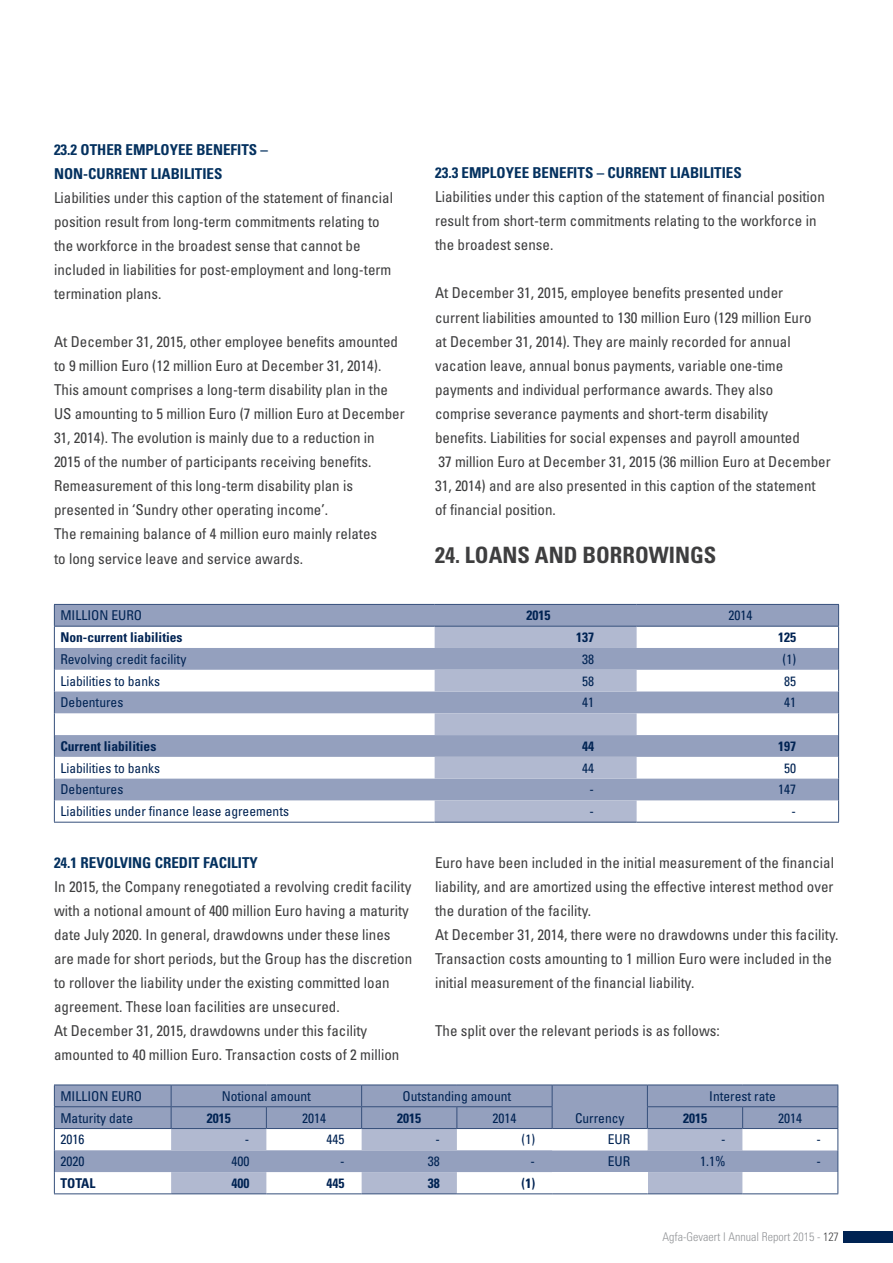
<style>
.page{position:relative;width:893px;height:1263px;background:#fff}
.page>*{position:absolute;margin:0;border:0;box-sizing:border-box;transform-origin:0 0}
.TITEL_1{font:700 condensed 22.5px "Univers LT Std";color:#3e3e3f}
.TITEL_1-2{font:condensed 15px/24px "Univers LT Std";color:#3e3e3f}
.TITEL_2{font:700 condensed 15px/24px "Univers LT Std";color:#04315f}
.TABEL{font:condensed 13.5px "Univers LT Std";color:#002353}
.TABEL-2{font:700 condensed 13.5px "Univers LT Std";color:#002353}
.t1{font:300 condensed 12px "Univers LT Std";color:#939598}
.s1{color:#3e3e3f}
</style>
<div class="page">
<div style="left:844px;top:1231px;width:49px;height:12px;background:#002353"></div>
<svg style="left:55px;top:605px;width:783px;height:195px;fill:#94a0be"></svg>
<svg style="left:435px;top:627px;width:202px;height:195px;background:#a4aec8"></svg>
<hr style="left:54px;top:604px;width:381px;height:1px;background:#354f7b">
<hr style="left:435px;top:604px;width:202px;height:1px;background:#354f7b">
<hr style="left:637px;top:604px;width:202px;height:1px;background:#354f7b">
<svg style="left:54px;top:605px;width:1px;height:217px"></svg>
<svg style="left:838px;top:605px;width:1px;height:217px"></svg>
<hr style="left:54px;top:822px;width:381px;height:1px;background:#354f7b">
<hr style="left:435px;top:822px;width:202px;height:1px;background:#354f7b">
<hr style="left:637px;top:822px;width:202px;height:1px;background:#354f7b">
<hr style="left:54px;top:626px;width:381px;height:1px;background:#354f7b">
<hr style="left:435px;top:626px;width:202px;height:1px;background:#354f7b">
<hr style="left:637px;top:626px;width:202px;height:1px;background:#354f7b">
<svg style="left:55px;top:1085px;width:116px;height:87px;fill:#94a0be"></svg>
<hr style="left:54px;top:1106px;width:117px;height:1px;background:#354f7b">
<hr style="left:54px;top:1084px;width:117px;height:1px;background:#354f7b">
<hr style="left:171px;top:1084px;width:95px;height:1px;background:#354f7b">
<hr style="left:266px;top:1084px;width:96px;height:1px;background:#354f7b">
<hr style="left:362px;top:1084px;width:95px;height:1px;background:#354f7b">
<hr style="left:457px;top:1084px;width:95px;height:1px;background:#354f7b">
<hr style="left:552px;top:1084px;width:95px;height:1px;background:#354f7b">
<hr style="left:647px;top:1084px;width:96px;height:1px;background:#354f7b">
<hr style="left:743px;top:1084px;width:95px;height:1px;background:#354f7b">
<svg style="left:54px;top:1085px;width:1px;height:108px"></svg>
<svg style="left:171px;top:1085px;width:667px;height:108px"></svg>
<hr style="left:54px;top:1193px;width:117px;height:1px;background:#354f7b">
<hr style="left:171px;top:1193px;width:95px;height:1px;background:#354f7b">
<hr style="left:266px;top:1193px;width:96px;height:1px;background:#354f7b">
<hr style="left:362px;top:1193px;width:95px;height:1px;background:#354f7b">
<hr style="left:457px;top:1193px;width:95px;height:1px;background:#354f7b">
<hr style="left:552px;top:1193px;width:95px;height:1px;background:#354f7b">
<hr style="left:647px;top:1193px;width:96px;height:1px;background:#354f7b">
<hr style="left:743px;top:1193px;width:95px;height:1px;background:#354f7b">
<hr style="left:54px;top:1128px;width:117px;height:1px;background:#354f7b">
<hr style="left:171px;top:1128px;width:95px;height:1px;background:#354f7b">
<hr style="left:266px;top:1128px;width:96px;height:1px;background:#354f7b">
<hr style="left:362px;top:1128px;width:95px;height:1px;background:#354f7b">
<hr style="left:457px;top:1128px;width:95px;height:1px;background:#354f7b">
<hr style="left:647px;top:1128px;width:96px;height:1px;background:#354f7b">
<hr style="left:743px;top:1128px;width:95px;height:1px;background:#354f7b">
<hr style="left:552px;top:1128px;width:95px;height:1px;background:#354f7b">
<p class="TITEL_2" style="left:54px;top:138px;width:216px">23.2 OTHER EMPLOYEE BENEFITS –<br>NON-CURRENT LIABILITIES</p>
<p class="TITEL_1-2" style="left:54px;top:186px;width:341px">Liabilities under this caption of the statement of financial position result from long-term commitments relating to the workforce in the broadest sense that cannot be included in liabilities for post-employment and long-term termination plans.</p>
<p class="TITEL_1-2" style="left:54px;top:330px;width:352px">At December 31, 2015, other employee benefits amounted to 9 million Euro (12 million Euro at December 31, 2014).<br>This amount comprises a long-term disability plan in the US amounting to 5 million Euro (7 million Euro at December 31, 2014). The evolution is mainly due to a reduction in 2015 of the number of participants receiving benefits.<br>Remeasurement of this long-term disability plan is presented in ‘Sundry other operating income’.<br>The remaining balance of 4 million euro mainly relates<br>to long service leave and service awards.</p>
<p class="TITEL_2" style="left:435px;top:161px;width:308px">23.3 EMPLOYEE BENEFITS – CURRENT LIABILITIES</p>
<p class="TITEL_1-2" style="left:435px;top:185px;width:391px">Liabilities under this caption of the statement of financial position result from short-term commitments relating to the workforce in the broadest sense.</p>
<p class="TITEL_1-2" style="left:435px;top:281px;width:397px">At December 31, 2015, employee benefits presented under current liabilities amounted to 130 million Euro (129 million Euro<br>at December 31, 2014). They are mainly recorded for annual vacation leave, annual bonus payments, variable one-time payments and individual performance awards. They also comprise severance payments and short-term disability<br>benefits. Liabilities for social expenses and payroll amounted<br>37 million Euro at December 31, 2015 (36 million Euro at December 31, 2014) and are also presented in this caption of the statement of financial position.</p>
<p class="TITEL_1" style="left:435px;top:541px;width:283px">24. LOANS AND BORROWINGS</p>
<p class="TABEL" style="left:60px;top:607px;width:83px">MILLION EURO</p>
<p class="TABEL-2" style="left:527px;top:607px;width:25px">2015</p>
<p class="TABEL" style="left:728px;top:607px;width:25px">2014</p>
<p class="TABEL-2" style="left:60px;top:629px;width:124px">Non-current liabilities</p>
<p class="TABEL-2" style="left:576px;top:629px;width:19px">137</p>
<p class="TABEL-2" style="left:778px;top:629px;width:19px">125</p>
<p class="TABEL" style="left:60px;top:650px;width:127px">Revolving credit facility</p>
<p class="TABEL" style="left:582px;top:650px;width:13px">38</p>
<p class="TABEL" style="left:783px;top:650px;width:15px">(1)</p>
<p class="TABEL" style="left:60px;top:672px;width:101px">Liabilities to banks</p>
<p class="TABEL" style="left:582px;top:672px;width:13px">58</p>
<p class="TABEL" style="left:784px;top:672px;width:13px">85</p>
<p class="TABEL" style="left:60px;top:694px;width:64px">Debentures</p>
<p class="TABEL" style="left:582px;top:694px;width:13px">41</p>
<p class="TABEL" style="left:784px;top:694px;width:13px">41</p>
<p class="TABEL-2" style="left:60px;top:738px;width:98px">Current liabilities</p>
<p class="TABEL-2" style="left:582px;top:738px;width:13px">44</p>
<p class="TABEL-2" style="left:778px;top:738px;width:19px">197</p>
<p class="TABEL" style="left:60px;top:759px;width:101px">Liabilities to banks</p>
<p class="TABEL" style="left:582px;top:759px;width:13px">44</p>
<p class="TABEL" style="left:784px;top:759px;width:13px">50</p>
<p class="TABEL" style="left:60px;top:781px;width:64px">Debentures</p>
<p class="TABEL" style="left:590px;top:781px;width:6px">-</p>
<p class="TABEL" style="left:778px;top:781px;width:19px">147</p>
<p class="TABEL" style="left:60px;top:803px;width:230px">Liabilities under finance lease agreements</p>
<p class="TABEL" style="left:590px;top:803px;width:6px">-</p>
<p class="TABEL" style="left:792px;top:803px;width:6px">-</p>
<p class="TITEL_2" style="left:54px;top:851px;width:205px">24.1 REVOLVING CREDIT FACILITY</p>
<p class="TITEL_1-2" style="left:54px;top:875px;width:360px">In 2015, the Company renegotiated a revolving credit facility with a notional amount of 400 million Euro having a maturity date July 2020. In general, drawdowns under these lines are made for short periods, but the Group has the discretion to rollover the liability under the existing committed loan agreement. These loan facilities are unsecured.<br>At December 31, 2015, drawdowns under this facility amounted to 40 million Euro. Transaction costs of 2 million</p>
<p class="TITEL_1-2" style="left:435px;top:851px;width:401px;text-align:justify">Euro have been included in the initial measurement of the financial liability, and are amortized using the effective interest method over the duration of the facility.</p>
<p class="TITEL_1-2" style="left:435px;top:923px;width:405px">At December 31, 2014, there were no drawdowns under this facility.<br>Transaction costs amounting to 1 million Euro were included in the initial measurement of the financial liability.</p>
<p class="TITEL_1-2" style="left:435px;top:1019px;width:286px">The split over the relevant periods is as follows:</p>
<p class="TABEL" style="left:60px;top:1087px;width:83px">MILLION EURO</p>
<p class="TABEL" style="left:222px;top:1087px;width:91px">Notional amount</p>
<p class="TABEL" style="left:402px;top:1087px;width:110px">Outstanding amount</p>
<p class="TABEL" style="left:709px;top:1087px;width:68px">Interest rate</p>
<p class="TABEL" style="left:575px;top:1109px;width:51px">Currency</p>
<p class="TABEL" style="left:60px;top:1109px;width:74px">Maturity date</p>
<p class="TABEL-2" style="left:207px;top:1109px;width:25px">2015</p>
<p class="TABEL" style="left:302px;top:1109px;width:25px">2014</p>
<p class="TABEL-2" style="left:397px;top:1109px;width:25px">2015</p>
<p class="TABEL" style="left:492px;top:1109px;width:25px">2014</p>
<p class="TABEL-2" style="left:683px;top:1109px;width:25px">2015</p>
<p class="TABEL" style="left:778px;top:1109px;width:25px">2014</p>
<p class="TABEL" style="left:60px;top:1131px;width:25px">2016</p>
<p class="TABEL" style="left:245px;top:1131px;width:6px">-</p>
<p class="TABEL" style="left:327px;top:1131px;width:19px">445</p>
<p class="TABEL" style="left:435px;top:1131px;width:6px">-</p>
<p class="TABEL" style="left:522px;top:1131px;width:15px">(1)</p>
<p class="TABEL" style="left:608px;top:1131px;width:24px">EUR</p>
<p class="TABEL" style="left:721px;top:1131px;width:6px">-</p>
<p class="TABEL" style="left:816px;top:1131px;width:6px">-</p>
<p class="TABEL" style="left:60px;top:1153px;width:25px">2020</p>
<p class="TABEL" style="left:231px;top:1153px;width:19px">400</p>
<p class="TABEL" style="left:340px;top:1153px;width:6px">-</p>
<p class="TABEL" style="left:428px;top:1153px;width:13px">38</p>
<p class="TABEL" style="left:531px;top:1153px;width:6px">-</p>
<p class="TABEL" style="left:608px;top:1153px;width:24px">EUR</p>
<p class="TABEL" style="left:700px;top:1153px;width:27px">1.1%</p>
<p class="TABEL" style="left:816px;top:1153px;width:6px">-</p>
<p class="TABEL-2" style="left:60px;top:1175px;width:37px">TOTAL</p>
<p class="TABEL-2" style="left:231px;top:1175px;width:19px">400</p>
<p class="TABEL-2" style="left:327px;top:1175px;width:19px">445</p>
<p class="TABEL-2" style="left:428px;top:1175px;width:13px">38</p>
<p class="TABEL-2" style="left:522px;top:1175px;width:15px">(1)</p>
<p class="t1" style="left:662px;top:1229px;width:178px">Agfa-Gevaert l Annual Report 2015 - <span class="s1">127</span></p>
</div>
